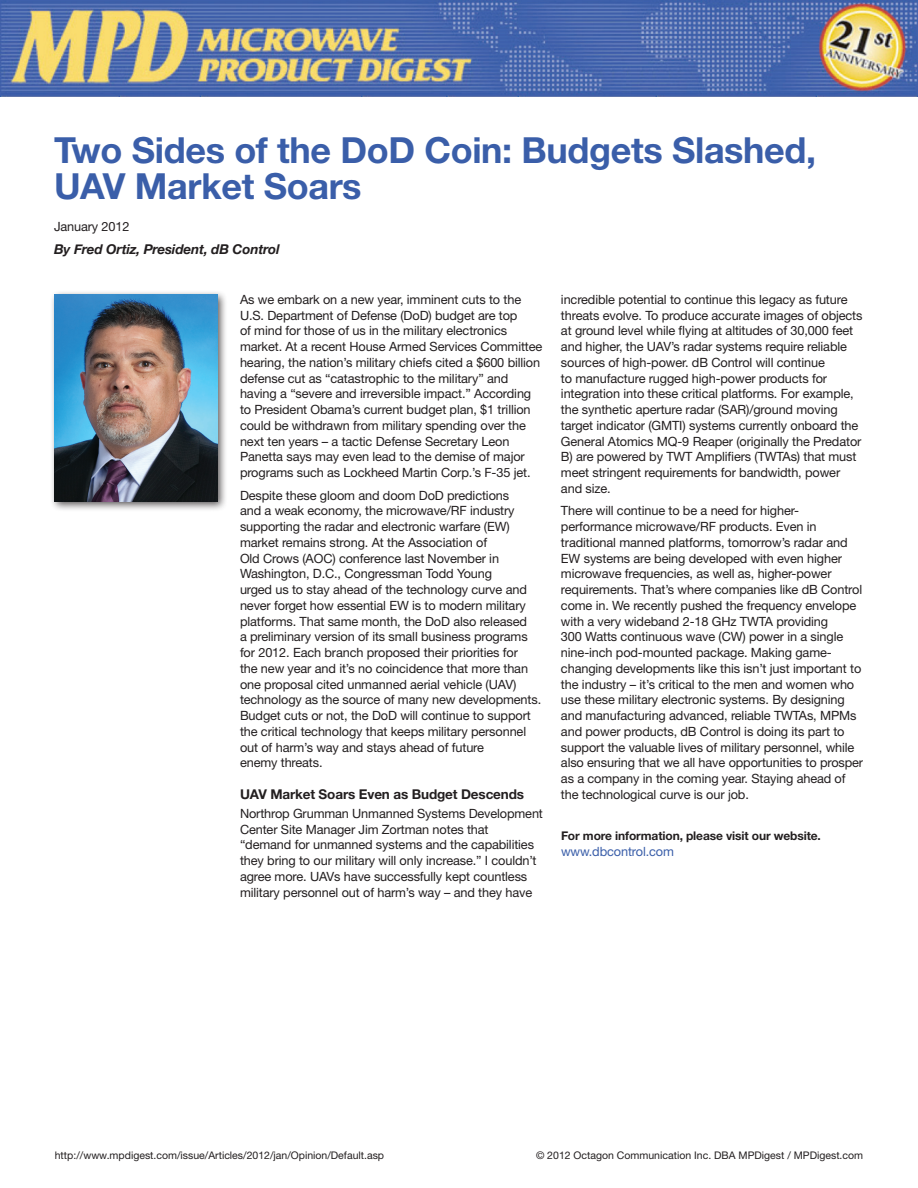
<style>
.page{position:relative;width:918px;height:1188px;background:#fff}
.page>*{position:absolute;margin:0;border:0;box-sizing:border-box;transform-origin:0 0}
.t1{font:700 36px/36px "Helvetica Neue";letter-spacing:-.01em;color:#3a5ea9}
.t2{font:700 13.5px "Helvetica Neue";letter-spacing:-.01em;color:#231f20}
.t3{font:italic 700 13.5px "Helvetica Neue";letter-spacing:-.01em;color:#231f20}
.t4{font:12.75px/15.8px "Helvetica Neue";letter-spacing:-.01em;color:#231f20}
.t5{font:12.75px "Helvetica Neue";letter-spacing:-.01em;color:#3a5ea9}
.t6{font:700 12px "Helvetica Neue";letter-spacing:-.01em;color:#231f20}
.t7{font:10.5px "Helvetica Neue";color:#231f20}
</style>
<div class="page">
<div style="left:49px;top:290px;width:179px;height:222px;background:#231f20;opacity:.75"></div>
<img style="left:54px;top:295px;width:163px;height:206px">
<img style="left:0;top:0;width:918px;height:96px">
<h1 class="t1" style="left:54px;top:132px;width:764px">Two Sides of the DoD Coin: Budgets Slashed,<br>UAV Market Soars</h1>
<p class="t4" style="left:54px;top:218px;width:77px">January 2012</p>
<p class="t3" style="left:54px;top:241px;width:227px">By Fred Ortiz, President, dB Control</p>
<p class="t4" style="left:240px;top:291px;width:304px">As we embark on a new year, imminent cuts to the U.S. Department of Defense (DoD) budget are top<br>of mind for those of us in the military electronics market. At a recent House Armed Services Committee hearing, the nation’s military chiefs cited a $600 billion defense cut as “catastrophic to the military” and having a “severe and irreversible impact.” According to President Obama’s current budget plan, $1 trillion could be withdrawn from military spending over the next ten years – a tactic Defense Secretary Leon Panetta says may even lead to the demise of major programs such as Lockheed Martin Corp.’s F-35 jet.</p>
<p class="t4" style="left:240px;top:487px;width:303px">Despite these gloom and doom DoD predictions<br>and a weak economy, the microwave/RF industry supporting the radar and electronic warfare (EW) market remains strong. At the Association of<br>Old Crows (AOC) conference last November in Washington, D.C., Congressman Todd Young<br>urged us to stay ahead of the technology curve and never forget how essential EW is to modern military platforms. That same month, the DoD also released<br>a preliminary version of its small business programs for 2012. Each branch proposed their priorities for<br>the new year and it’s no coincidence that more than one proposal cited unmanned aerial vehicle (UAV) technology as the source of many new developments.<br>Budget cuts or not, the DoD will continue to support the critical technology that keeps military personnel out of harm’s way and stays ahead of future<br>enemy threats.</p>
<p class="t2" style="left:240px;top:786px;width:286px">UAV Market Soars Even as Budget Descends</p>
<p class="t4" style="left:240px;top:805px;width:304px">Northrop Grumman Unmanned Systems Development Center Site Manager Jim Zortman notes that “demand for unmanned systems and the capabilities they bring to our military will only increase.” I couldn’t agree more. UAVs have successfully kept countless military personnel out of harm’s way – and they have</p>
<p class="t4" style="left:561px;top:291px;width:303px">incredible potential to continue this legacy as future threats evolve. To produce accurate images of objects at ground level while flying at altitudes of 30,000 feet and higher, the UAV’s radar systems require reliable sources of high-power. dB Control will continue<br>to manufacture rugged high-power products for integration into these critical platforms. For example, the synthetic aperture radar (SAR)/ground moving target indicator (GMTI) systems currently onboard the General Atomics MQ-9 Reaper (originally the Predator B) are powered by TWT Amplifiers (TWTAs) that must meet stringent requirements for bandwidth, power and size.</p>
<p class="t4" style="left:561px;top:503px;width:304px">There will continue to be a need for higher&shy;performance microwave/RF products. Even in traditional manned platforms, tomorrow’s radar and EW systems are being developed with even higher microwave frequencies, as well as, higher-power requirements. That’s where companies like dB Control come in. We recently pushed the frequency envelope with a very wideband 2-18 GHz TWTA providing<br>300 Watts continuous wave (CW) power in a single nine-inch pod-mounted package. Making game&shy;changing developments like this isn’t just important to the industry – it’s critical to the men and women who use these military electronic systems. By designing and manufacturing advanced, reliable TWTAs, MPMs and power products, dB Control is doing its part to support the valuable lives of military personnel, while also ensuring that we all have opportunities to prosper as a company in the coming year. Staying ahead of the technological curve is our job.</p>
<p class="t6" style="left:561px;top:828px;width:261px">For more information, please visit our website.</p>
<p class="t5" style="left:561px;top:844px;width:114px">www.dbcontrol.com</p>
<p class="t7" style="left:55px;top:1149px;width:331px">http://www.mpdigest.com/issue/Articles/2012/jan/Opinion/Default.asp</p>
<p class="t7" style="left:536px;top:1149px;width:329px">© 2012 Octagon Communication Inc. DBA MPDigest / MPDigest.com</p>
</div>
